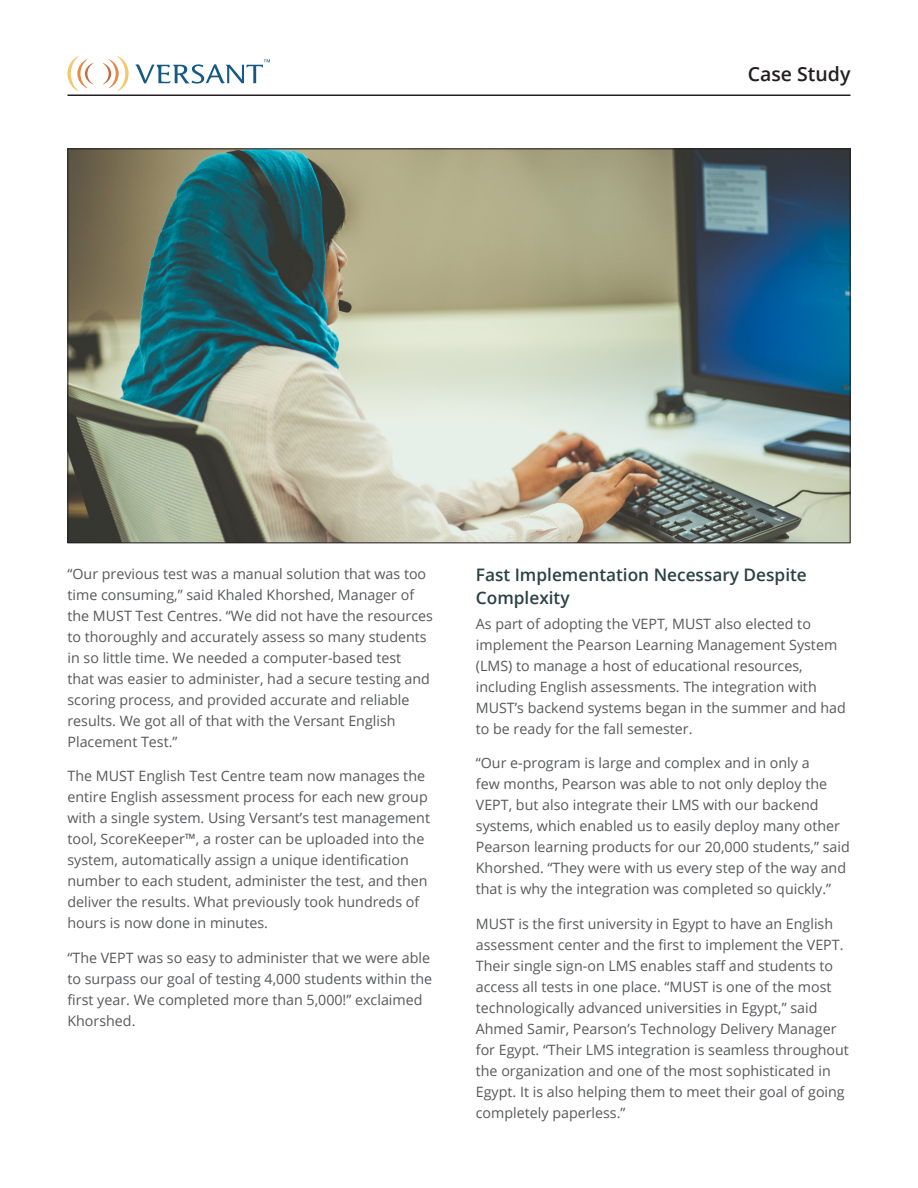
<style>
.page{position:relative;width:918px;height:1188px;background:#fff}
.page>*{position:absolute;margin:0;border:0;box-sizing:border-box;transform-origin:0 0}
.t1{font:600 19.5px "Open Sans";color:#231f20}
.Body_Header{font:600 17.25px/22.5px "Open Sans";color:#2b4144}
.Body_Copy{font:14.25px/21px "Open Sans";color:#57585a}
</style>
<div class="page">
<hr style="left:68px;top:94px;width:782px;height:2px;background:#231f20">
<svg style="left:103px;top:56px;width:26px;height:35px"></svg>
<svg style="left:68px;top:56px;width:26px;height:35px"></svg>
<svg style="left:135px;top:59px;width:135px;height:25px"></svg>
<img style="left:70px;top:150px;width:778px;height:391px">
<h1 class="t1" style="left:748px;top:61px;width:104px">Case Study</h1>
<p class="Body_Copy" style="left:68px;top:563px;width:367px">“Our previous test was a manual solution that was too time consuming,” said Khaled Khorshed, Manager of the MUST Test Centres. “We did not have the resources to thoroughly and accurately assess so many students in so little time. We needed a computer-based test<br>that was easier to administer, had a secure testing and scoring process, and provided accurate and reliable results. We got all of that with the Versant English Placement Test.”</p>
<p class="Body_Copy" style="left:68px;top:765px;width:364px">The MUST English Test Centre team now manages the entire English assessment process for each new group with a single system. Using Versant’s test management tool, ScoreKeeper™, a roster can be uploaded into the system, automatically assign a unique identification number to each student, administer the test, and then deliver the results. What previously took hundreds of hours is now done in minutes.</p>
<p class="Body_Copy" style="left:68px;top:947px;width:366px">“The VEPT was so easy to administer that we were able to surpass our goal of testing 4,000 students within the first year. We completed more than 5,000!” exclaimed Khorshed.</p>
<p class="Body_Header" style="left:476px;top:563px;width:332px">Fast Implementation Necessary Despite<br>Complexity</p>
<p class="Body_Copy" style="left:476px;top:613px;width:372px">As part of adopting the VEPT, MUST also elected to implement the Pearson Learning Management System (LMS) to manage a host of educational resources, including English assessments. The integration with MUST’s backend systems began in the summer and had to be ready for the fall semester.</p>
<p class="Body_Copy" style="left:476px;top:752px;width:375px">“Our e-program is large and complex and in only a<br>few months, Pearson was able to not only deploy the VEPT, but also integrate their LMS with our backend systems, which enabled us to easily deploy many other Pearson learning products for our 20,000 students,” said Khorshed. “They were with us every step of the way and that is why the integration was completed so quickly.”</p>
<p class="Body_Copy" style="left:476px;top:913px;width:375px">MUST is the first university in Egypt to have an English assessment center and the first to implement the VEPT.<br>Their single sign-on LMS enables staff and students to access all tests in one place. “MUST is one of the most technologically advanced universities in Egypt,” said Ahmed Samir, Pearson’s Technology Delivery Manager for Egypt. “Their LMS integration is seamless throughout the organization and one of the most sophisticated in Egypt. It is also helping them to meet their goal of going completely paperless.”</p>
</div>
